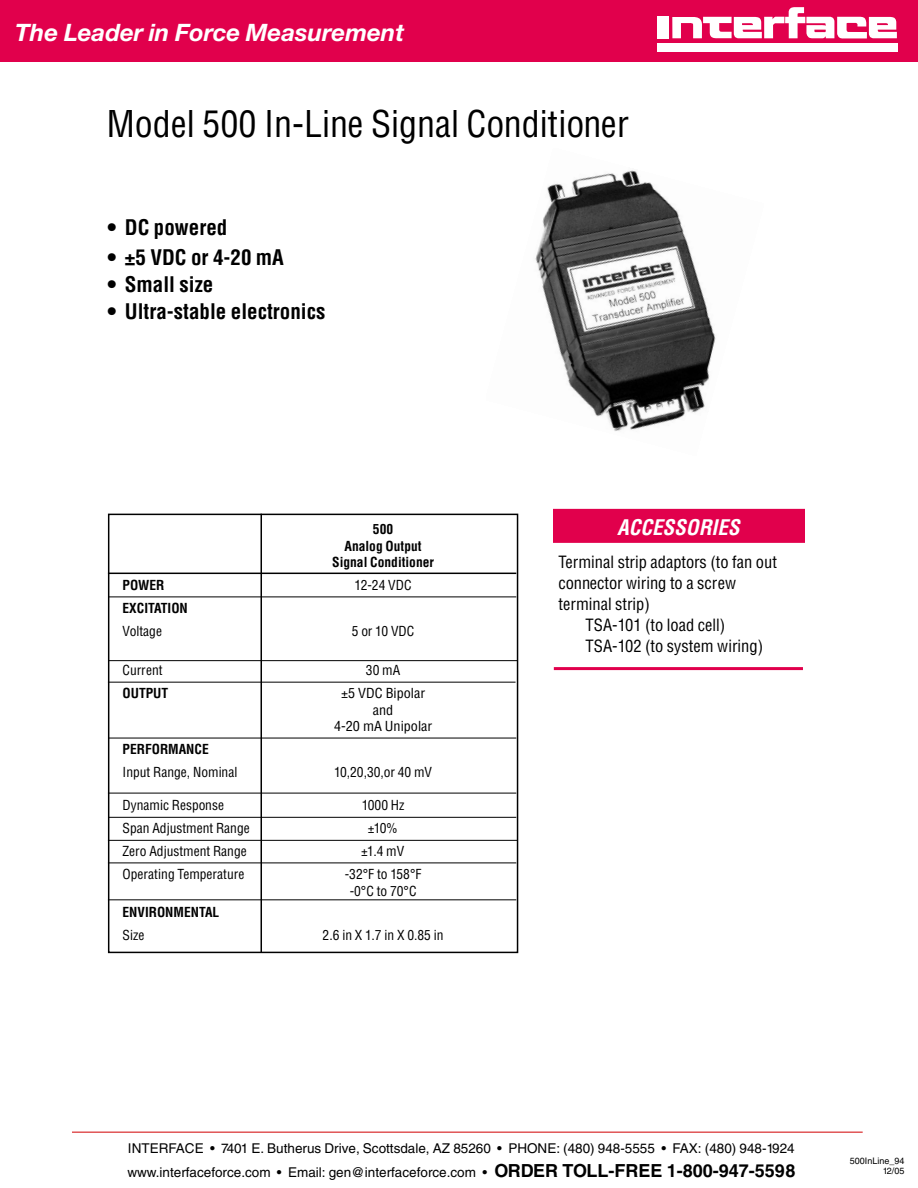
<style>
.page{position:relative;width:918px;height:1188px;background:#fff}
.page>*{position:absolute;margin:0;border:0;box-sizing:border-box;transform-origin:0 0}
.t1{font:condensed 36px "Helvetica";color:#000}
.t2{font:italic 700 24px "Helvetica Neue";color:#fff}
.t3{font:700 condensed 21px "Helvetica";color:#000}
.t4{font:italic 700 condensed 21px "Helvetica";color:#fff}
.t5{font:condensed 16.5px "Helvetica";color:#000}
.t6{font:condensed 13.5px/16.5px "Helvetica";color:#000;text-align:center}
.t7{font:13.5px/24px "Helvetica";color:#000}
.t8{font:700 condensed 13.5px/16.5px "Helvetica";color:#000;text-align:center}
.t9{font:condensed 13.5px/16.5px "Helvetica";color:#000;text-align:center;scale:1.05 1}
.t10{font:9px/10.8px "Helvetica";color:#000;text-align:right}
.s1{font-weight:700;font-size:18px}
</style>
<div class="page">
<hr style="left:72px;top:1131px;width:791px;height:2px;background:#e15556">
<div style="left:0;top:0;width:918px;height:62px;background:#e1004c"></div>
<div style="left:657px;top:16px;width:11px;height:22px;background:#fff"></div>
<div style="left:657px;top:43px;width:241px;height:8px;background:#fff"></div>
<svg style="left:672px;top:7px;width:225px;height:32px"></svg>
<img style="left:535px;top:170px;width:181px;height:261px">
<div style="left:108px;top:514px;width:410px;height:439px;border:2px solid #000"></div>
<hr style="left:261px;top:514px;width:1px;height:439px;background:#000">
<hr style="left:108px;top:573px;width:408px;height:1px;background:#000">
<hr style="left:109px;top:597px;width:407px;height:1px;background:#000">
<hr style="left:109px;top:660px;width:408px;height:1px;background:#000">
<hr style="left:109px;top:738px;width:407px;height:1px;background:#000">
<hr style="left:108px;top:793px;width:408px;height:1px;background:#000">
<hr style="left:108px;top:900px;width:408px;height:1px;background:#000">
<hr style="left:108px;top:840px;width:409px;height:1px;background:#000">
<hr style="left:109px;top:817px;width:407px;height:1px;background:#000">
<hr style="left:108px;top:863px;width:408px;height:1px;background:#000">
<hr style="left:108px;top:682px;width:408px;height:1px;background:#000">
<div style="left:554px;top:509px;width:251px;height:34px;background:#e1004c"></div>
<hr style="left:554px;top:667px;width:249px;height:3px;background:#e1004c">
<h2 class="t2" style="left:15px;top:24px;width:391px">The Leader in Force Measurement</h2>
<h1 class="t1" style="left:107px;top:110px;width:523px">Model 500 In-Line Signal Conditioner</h1>
<h3 class="t3" style="left:107px;top:219px;width:122px">• DC powered</h3>
<h3 class="t3" style="left:107px;top:249px;width:178px">• ±5 VDC or 4-20 mA</h3>
<h3 class="t3" style="left:107px;top:276px;width:108px">• Small size</h3>
<h3 class="t3" style="left:107px;top:303px;width:220px">• Ultra-stable electronics</h3>
<p class="t8" style="left:332px;top:522px;width:103px">500<br>Analog Output<br>Signal Conditioner</p>
<p class="t8" style="left:123px;top:578px;width:43px">POWER</p>
<p class="t6" style="left:355px;top:578px;width:58px">12-24 VDC</p>
<p class="t8" style="left:123px;top:601px;width:67px">EXCITATION</p>
<p class="t6" style="left:123px;top:624px;width:41px">Voltage</p>
<p class="t6" style="left:352px;top:624px;width:64px">5 or 10 VDC</p>
<p class="t6" style="left:123px;top:663px;width:42px">Current</p>
<p class="t6" style="left:366px;top:663px;width:36px">30 mA</p>
<p class="t8" style="left:123px;top:686px;width:47px">OUTPUT</p>
<p class="t9" style="left:334px;top:686px;width:95px">±5 VDC Bipolar and<br>4-20 mA Unipolar</p>
<p class="t8" style="left:123px;top:742px;width:88px">PERFORMANCE</p>
<p class="t6" style="left:123px;top:765px;width:116px">Input Range, Nominal</p>
<p class="t6" style="left:334px;top:765px;width:100px">10,20,30,or 40 mV</p>
<p class="t6" style="left:123px;top:798px;width:103px">Dynamic Response</p>
<p class="t6" style="left:362px;top:798px;width:44px">1000 Hz</p>
<p class="t6" style="left:123px;top:821px;width:129px">Span Adjustment Range</p>
<p class="t6" style="left:368px;top:821px;width:32px">±10%</p>
<p class="t6" style="left:123px;top:844px;width:126px">Zero Adjustment Range</p>
<p class="t6" style="left:361px;top:844px;width:45px">±1.4 mV</p>
<p class="t6" style="left:123px;top:867px;width:124px">Operating Temperature</p>
<p class="t6" style="left:345px;top:867px;width:78px">-32°F to 158°F -0°C to 70°C</p>
<p class="t8" style="left:123px;top:905px;width:98px">ENVIRONMENTAL</p>
<p class="t6" style="left:123px;top:928px;width:23px">Size</p>
<p class="t6" style="left:323px;top:928px;width:123px">2.6 in X 1.7 in X 0.85 in</p>
<h3 class="t4" style="left:617px;top:519px;width:124px">ACCESSORIES</h3>
<p class="t5" style="left:559px;top:556px;width:220px">Terminal strip adaptors (to fan out</p>
<p class="t5" style="left:559px;top:577px;width:179px">connector wiring to a screw</p>
<p class="t5" style="left:559px;top:598px;width:93px">terminal strip)</p>
<p class="t5" style="left:586px;top:619px;width:141px">TSA-101 (to load cell)</p>
<p class="t5" style="left:586px;top:640px;width:179px">TSA-102 (to system wiring)</p>
<p class="t7" style="left:127px;top:1138px;width:669px">INTERFACE • 7401 E. Butherus Drive, Scottsdale, AZ 85260 • PHONE: (480) 948-5555 • FAX: (480) 948-1924 www.interfaceforce.com • Email: gen@interfaceforce.com • <span class="s1">ORDER TOLL-FREE 1-800-947-5598</span></p>
<p class="t10" style="left:850px;top:1156px;width:56px">500InLine_94<br>12/05</p>
</div>
